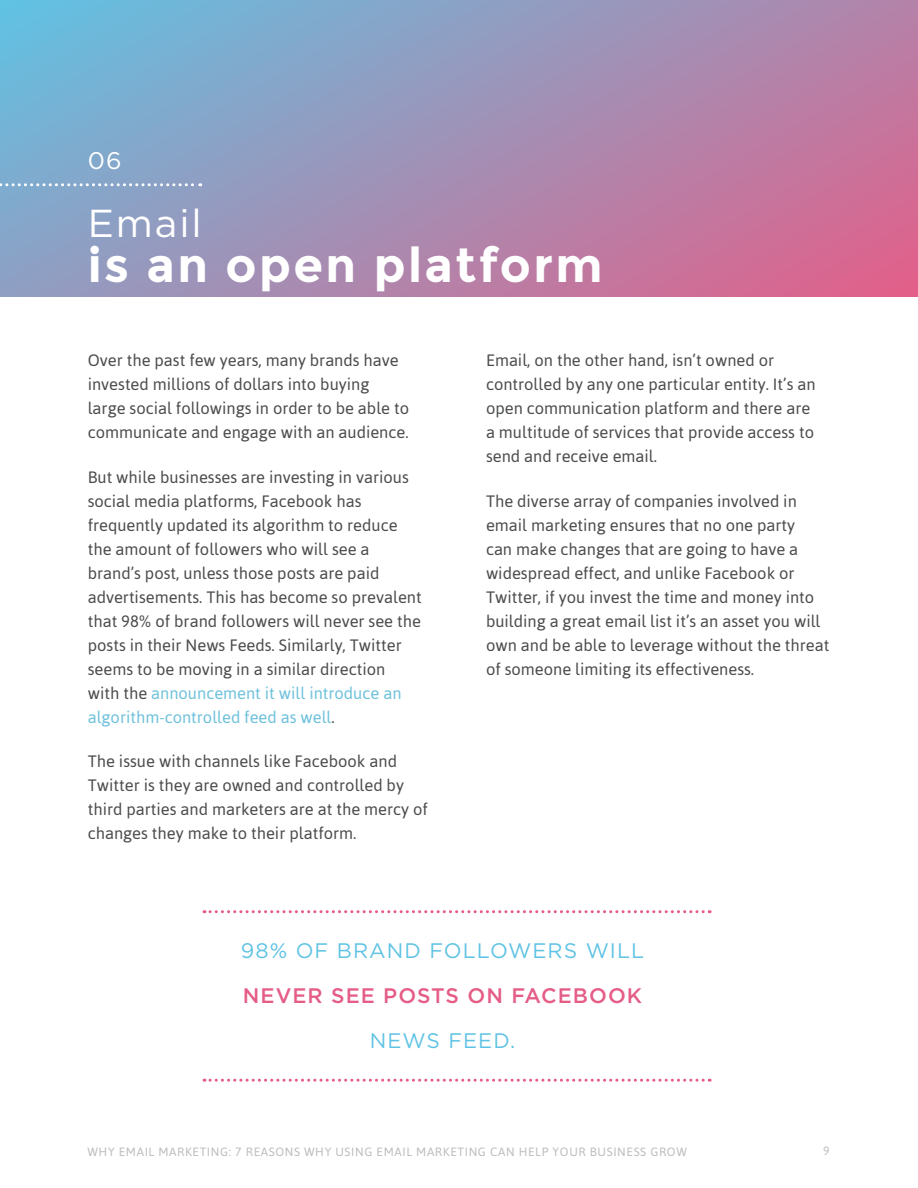
<style>
.page{position:relative;width:918px;height:1188px;background:#fff}
.page>*{position:absolute;margin:0;border:0;box-sizing:border-box;transform-origin:0 0}
.t1{font:700 48px "Montserrat";letter-spacing:.05em;color:#fff}
.header___email{font:39px "Gotham";letter-spacing:.05em;color:#fff}
.numbers{font:24px "Gotham";color:#fff}
.header___email-2{font:21px/45px "Gotham";letter-spacing:.05em;color:#5fc3e4}
.Body{font:16.5px/24px "Asap";color:#4b4c4d}
.t2{font:12px "Asap";letter-spacing:.05em;color:#bcbdc0}
.s1{color:#6fc1db}
.s2{font-weight:500;color:#e55d87}
</style>
<div class="page">
<svg style="left:204px;top:910px;width:506px;height:3px"></svg>
<svg style="left:204px;top:1079px;width:506px;height:3px"></svg>
<svg style="left:0;top:0;width:918px;height:297px;background:#a090b6"></svg>
<svg style="left:0;top:183px;width:201px;height:3px"></svg>
<p class="numbers" style="left:88px;top:147px;width:35px">06</p>
<p class="header___email" style="left:88px;top:201px;width:116px">Email</p>
<h1 class="t1" style="left:88px;top:236px;width:516px">is an open platform</h1>
<p class="Body" style="left:88px;top:348px;width:323px">Over the past few years, many brands have invested millions of dollars into buying large social followings in order to be able to communicate and engage with an audience.</p>
<p class="Body" style="left:88px;top:465px;width:336px">But while businesses are investing in various social media platforms, Facebook has frequently updated its algorithm to reduce the amount of followers who will see a brand’s post, unless those posts are paid advertisements. This has become so prevalent that 98% of brand followers will never see the posts in their News Feeds. Similarly, Twitter seems to be moving in a similar direction<br>with the <span class="s1">announcement it will introduce an algorithm-controlled feed as well</span>.</p>
<p class="Body" style="left:88px;top:749px;width:342px">The issue with channels like Facebook and Twitter is they are owned and controlled by third parties and marketers are at the mercy of changes they make to their platform.</p>
<p class="Body" style="left:486px;top:348px;width:331px">Email, on the other hand, isn’t owned or controlled by any one particular entity. It’s an open communication platform and there are a multitude of services that provide access to send and receive email.</p>
<p class="Body" style="left:486px;top:489px;width:345px">The diverse array of companies involved in email marketing ensures that no one party<br>can make changes that are going to have a widespread effect, and unlike Facebook or Twitter, if you invest the time and money into building a great email list it’s an asset you will own and be able to leverage without the threat of someone limiting its effectiveness.</p>
<p class="header___email-2" style="left:241px;top:928px;width:405px">98% OF BRAND FOLLOWERS WILL<br><span class="s2">NEVER SEE POSTS ON FACEBOOK</span></p>
<p class="header___email-2" style="left:370px;top:1018px;width:147px">NEWS FEED.</p>
<p class="t2" style="left:87px;top:1145px;width:601px">WHY EMAIL MARKETING: 7 REASONS WHY USING EMAIL MARKETING CAN HELP YOUR BUSINESS GROW</p>
<p class="t2" style="left:823px;top:1144px;width:8px">9</p>
</div>
